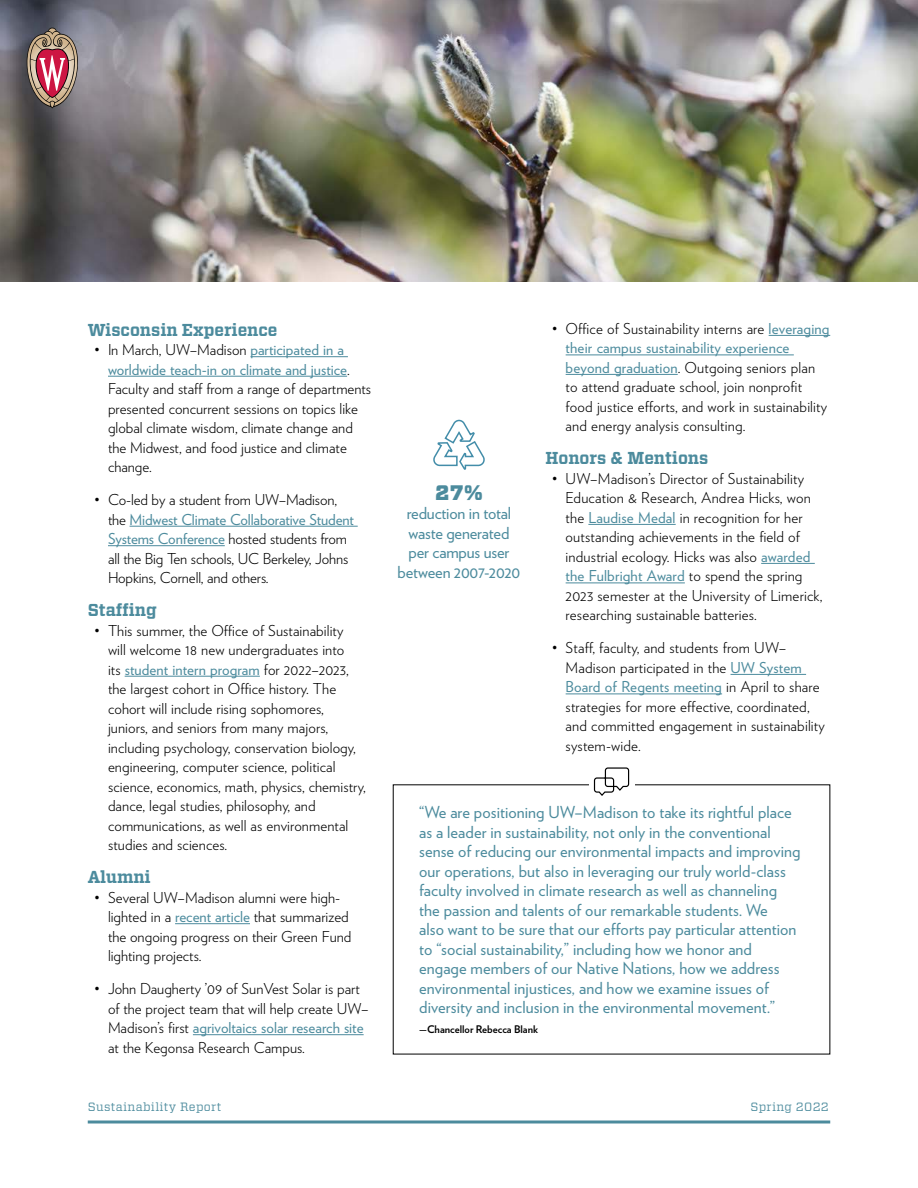
<style>
.page{position:relative;width:918px;height:1188px;background:#fff}
.page>*{position:absolute;margin:0;border:0;box-sizing:border-box;transform-origin:0 0}
.Number{font:900 21px "Vitesse";color:#4c8b9d}
.H2{font:700 17.25px "Vitesse";color:#4c8b9d;scale:.96 1}
.Fact{font:16.5px/19.5px "Verlag";letter-spacing:.005em;color:#4c8b9d}
.Bulleted_List{font:300 15px/19.5px "Verlag";letter-spacing:.005em;color:#000}
.t1{font:12px "Vitesse";letter-spacing:.03em;color:#4c8b9d}
.By_Line{font:700 10.5px "Verlag";color:#000}
.s1{font-weight:400;color:#4c8b9d}
</style>
<div class="page">
<img style="left:0;top:0;width:918px;height:282px">
<svg style="left:88px;top:1120px;width:742px;height:4px"></svg>
<hr style="left:251px;top:356px;width:97px;height:1px;background:#4c8b9d">
<hr style="left:108px;top:376px;width:239px;height:1px;background:#4c8b9d">
<hr style="left:130px;top:526px;width:228px;height:1px;background:#4c8b9d">
<hr style="left:108px;top:545px;width:117px;height:1px;background:#4c8b9d">
<hr style="left:125px;top:676px;width:135px;height:1px;background:#4c8b9d">
<hr style="left:175px;top:923px;width:75px;height:1px;background:#4c8b9d">
<hr style="left:193px;top:1034px;width:171px;height:1px;background:#4c8b9d">
<hr style="left:769px;top:335px;width:61px;height:1px;background:#4c8b9d">
<hr style="left:566px;top:355px;width:228px;height:1px;background:#4c8b9d">
<hr style="left:566px;top:374px;width:112px;height:1px;background:#4c8b9d">
<hr style="left:588px;top:524px;width:88px;height:1px;background:#4c8b9d">
<hr style="left:761px;top:563px;width:54px;height:1px;background:#4c8b9d">
<hr style="left:566px;top:583px;width:119px;height:1px;background:#4c8b9d">
<hr style="left:731px;top:674px;width:75px;height:1px;background:#4c8b9d">
<hr style="left:566px;top:694px;width:156px;height:1px;background:#4c8b9d">
<svg style="left:593px;top:767px;width:37px;height:29px"></svg>
<svg style="left:25px;top:28px;width:55px;height:80px"></svg>
<svg style="left:434px;top:419px;width:51px;height:51px"></svg>
<p class="H2" style="left:88px;top:318px;width:199px">Wisconsin Experience</p>
<p class="Bulleted_List" style="left:108px;top:339px;width:265px;text-indent:-14px">• In March, UW–Madison <span class="s1">participated in a worldwide teach-in on climate and justice</span>.<br>Faculty and staff from a range of departments presented concurrent sessions on topics like global climate wisdom, climate change and the Midwest, and food justice and climate change.</p>
<p class="Bulleted_List" style="left:108px;top:489px;width:247px;text-indent:-14px">• Co-led by a student from UW–Madison, the <span class="s1">Midwest Climate Collaborative Student Systems Conference</span> hosted students from all the Big Ten schools, UC Berkeley, Johns Hopkins, Cornell, and others.</p>
<p class="H2" style="left:88px;top:599px;width:73px">Staffing</p>
<p class="Bulleted_List" style="left:108px;top:620px;width:259px;text-indent:-14px">• This summer, the Office of Sustainability<br>will welcome 18 new undergraduates into<br>its <span class="s1">student intern program</span> for 2022–2023, the largest cohort in Office history. The cohort will include rising sophomores, juniors, and seniors from many majors, including psychology, conservation biology, engineering, computer science, political science, economics, math, physics, chemistry, dance, legal studies, philosophy, and communications, as well as environmental studies and sciences.</p>
<p class="H2" style="left:88px;top:866px;width:67px">Alumni</p>
<p class="Bulleted_List" style="left:108px;top:887px;width:245px;text-indent:-14px">• Several UW–Madison alumni were high&shy;lighted in a <span class="s1">recent article</span> that summarized the ongoing progress on their Green Fund lighting projects.</p>
<p class="Bulleted_List" style="left:108px;top:978px;width:262px;text-indent:-14px">• John Daugherty ’09 of SunVest Solar is part of the project team that will help create UW– Madison’s first <span class="s1">agrivoltaics solar research site </span>at the Kegonsa Research Campus.</p>
<p class="Number" style="left:435px;top:478px;width:49px">27%</p>
<p class="Fact" style="left:398px;top:503px;width:124px;text-align:center">reduction in total waste generated per campus user between 2007-2020</p>
<p class="Bulleted_List" style="left:566px;top:318px;width:265px;text-indent:-14px">• Office of Sustainability interns are <span class="s1">leveraging their campus sustainability experience beyond graduation</span>. Outgoing seniors plan to attend graduate school, join nonprofit food justice efforts, and work in sustainability and energy analysis consulting.</p>
<p class="H2" style="left:545px;top:447px;width:171px">Honors &amp; Mentions</p>
<p class="Bulleted_List" style="left:566px;top:468px;width:258px;text-indent:-14px">• UW–Madison’s Director of Sustainability Education &amp; Research, Andrea Hicks, won the <span class="s1">Laudise Medal</span> in recognition for her outstanding achievements in the field of industrial ecology. Hicks was also <span class="s1">awarded the Fulbright Award</span> to spend the spring 2023 semester at the University of Limerick, researching sustainable batteries.</p>
<p class="Bulleted_List" style="left:566px;top:637px;width:261px;text-indent:-14px">• Staff, faculty, and students from UW– Madison participated in the <span class="s1">UW System Board of Regents meeting</span> in April to share strategies for more effective, coordinated, and committed engagement in sustainability system-wide.</p>
<p class="Fact" style="left:419px;top:802px;width:383px">“We are positioning UW–Madison to take its rightful place as a leader in sustainability, not only in the conventional sense of reducing our environmental impacts and improving our operations, but also in leveraging our truly world-class faculty involved in climate research as well as channeling the passion and talents of our remarkable students. We<br>also want to be sure that our efforts pay particular attention to “social sustainability,” including how we honor and engage members of our Native Nations, how we address environmental injustices, and how we examine issues of diversity and inclusion in the environmental movement.”</p>
<p class="By_Line" style="left:419px;top:1021px;width:120px">—Chancellor Rebecca Blank</p>
<h4 class="t1" style="left:88px;top:1099px;width:135px">Sustainability Report</h4>
<h4 class="t1" style="left:750px;top:1099px;width:80px">Spring 2022</h4>
</div>
